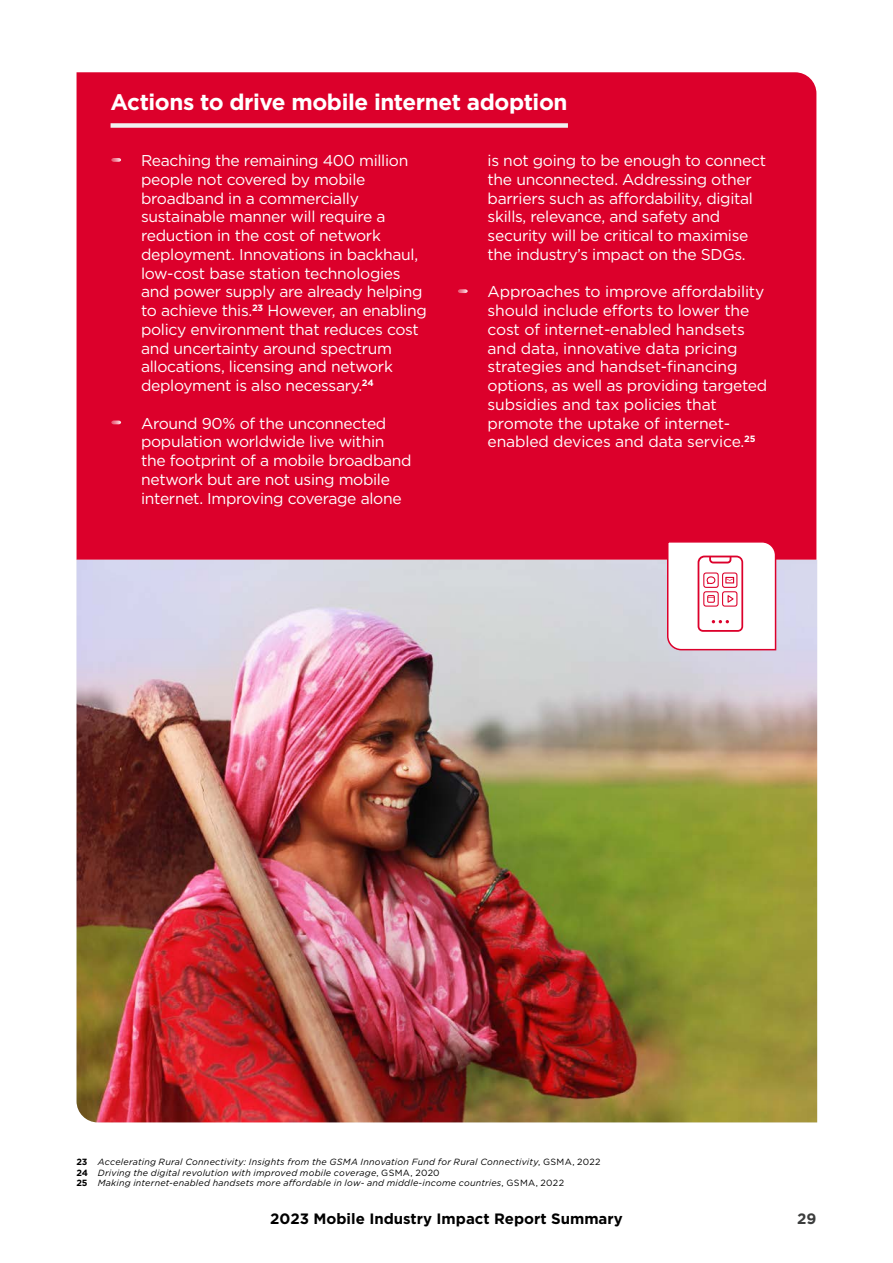
<style>
.page{position:relative;width:893px;height:1263px;background:#fff}
.page>*{position:absolute;margin:0;border:0;box-sizing:border-box;transform-origin:0 0}
.t1{font:700 22.5px "Gotham";letter-spacing:-.02em;color:#fff}
.t2{font:15.6px/18.8px "Gotham";letter-spacing:-.02em;color:#fff}
.t3{font:700 15px "Gotham";color:#000}
.t4{font:700 15px "Gotham";color:#3c3d3d}
.t5{font:italic 9px/10.5px "Gotham";letter-spacing:.02em;color:#000}
.s1{font-weight:700;font-style:normal}
.s2{font-style:normal}
</style>
<div class="page">
<div style="left:77px;top:72px;width:739px;height:488px;background:#dc002b"></div>
<svg style="left:111px;top:158px;width:10px;height:4px"></svg>
<svg style="left:111px;top:420px;width:10px;height:4px"></svg>
<svg style="left:458px;top:289px;width:10px;height:4px"></svg>
<img style="left:77px;top:560px;width:740px;height:562px">
<svg style="left:666px;top:540px;width:111px;height:111px"></svg>
<div style="left:111px;top:123px;width:457px;height:5px;background:#f0f0f0"></div>
<h1 class="t1" style="left:111px;top:88px;width:458px">Actions to drive mobile internet adoption</h1>
<p class="t2" style="left:141px;top:151px;width:287px">Reaching the remaining 400 million people not covered by mobile broadband in a commercially sustainable manner will require a reduction in the cost of network deployment. Innovations in backhaul, low-cost base station technologies and power supply are already helping to achieve this.<sup>23</sup> However, an enabling policy environment that reduces cost and uncertainty around spectrum allocations, licensing and network deployment is also necessary.<sup>24</sup></p>
<p class="t2" style="left:141px;top:413px;width:272px">Around 90% of the unconnected population worldwide live within the footprint of a mobile broadband network but are not using mobile internet. Improving coverage alone</p>
<p class="t2" style="left:488px;top:151px;width:280px">is not going to be enough to connect the unconnected. Addressing other barriers such as affordability, digital skills, relevance, and safety and security will be critical to maximise the industry’s impact on the SDGs.</p>
<p class="t2" style="left:488px;top:282px;width:281px">Approaches to improve affordability should include efforts to lower the cost of internet-enabled handsets and data, innovative data pricing strategies and handset-financing options, as well as providing targeted subsidies and tax policies that promote the uptake of internet&shy;enabled devices and data service.<sup>25</sup></p>
<p class="t5" style="left:77px;top:1157px;width:526px"><span class="s1">23</span> Accelerating Rural Connectivity: Insights from the GSMA Innovation Fund for Rural Connectivity<span class="s2">, GSMA, 2022<br></span><span class="s1">24</span> Driving the digital revolution with improved mobile coverage<span class="s2">, GSMA, 2020<br></span><span class="s1">25</span> Making internet-enabled handsets more affordable in low- and middle-income countries<span class="s2">, GSMA, 2022</span></p>
<p class="t3" style="left:270px;top:1209px;width:354px">2023 Mobile Industry Impact Report Summary</p>
<p class="t4" style="left:797px;top:1209px;width:21px">29</p>
</div>
